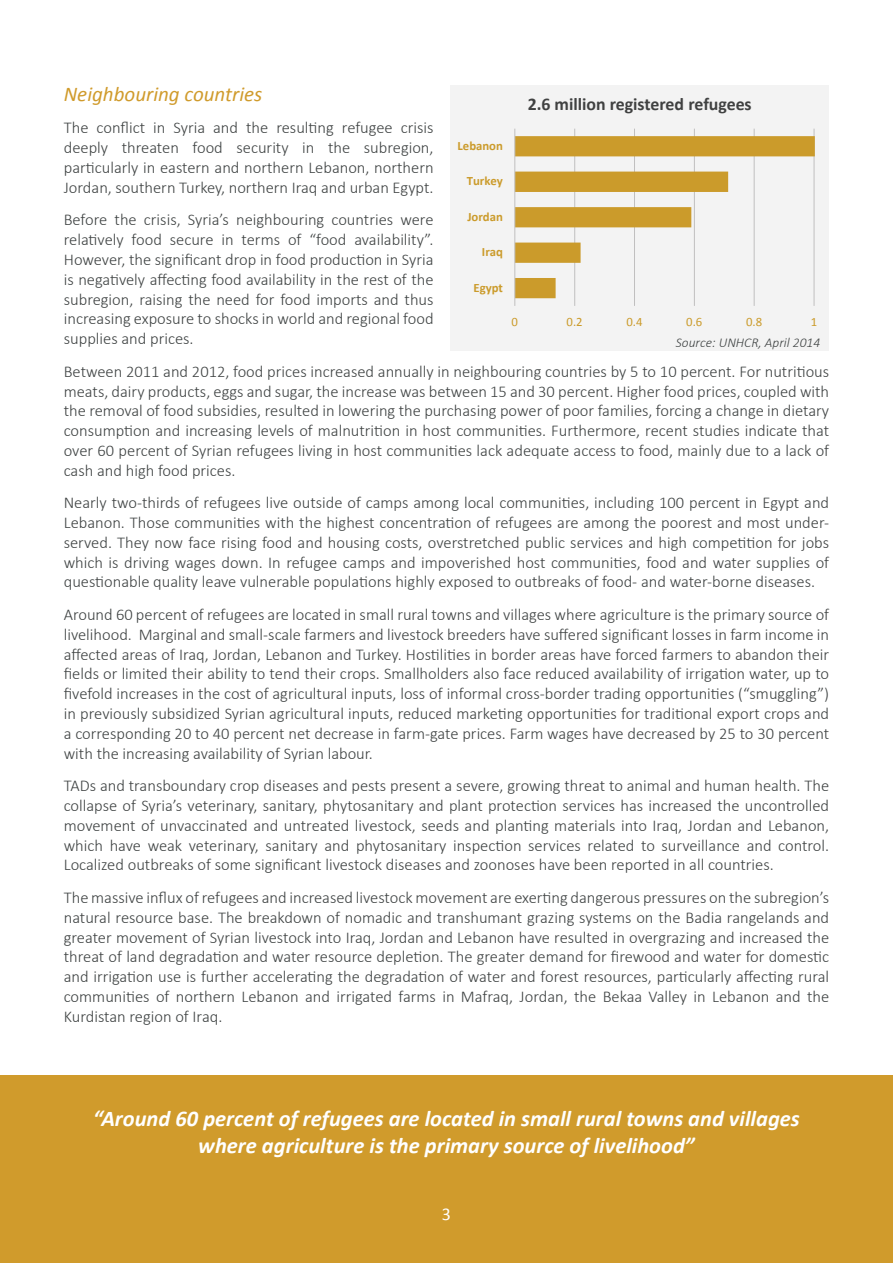
<style>
.page{position:relative;width:893px;height:1263px;background:#fff}
.page>*{position:absolute;margin:0;border:0;box-sizing:border-box;transform-origin:0 0}
.t1{font:italic 700 22.5px/27px "Calibri";color:#fff;text-align:center}
.t2{font:italic 21px "Calibri";color:#d09b2c}
.t3{font:18px "Calibri";color:#fff}
.t4{font:700 17.85px "Calibri";letter-spacing:-.005em;color:#404141}
.t5{font:300 16.5px/19.8px "Calibri";color:#3f4343;text-align:justify}
.t6{font:italic 300 13.5px "Calibri";color:#3f4343}
.t7{font:700 12.75px "Calibri";color:#cb9b2b}
.t8{font:12.75px "Calibri";color:#cb9b2b}
</style>
<div class="page">
<div style="left:451px;top:86px;width:378px;height:250px;background:#f3f3f3"></div>
<hr style="left:574px;top:129px;width:1px;height:177px;background:#c0bfbf">
<hr style="left:634px;top:129px;width:1px;height:177px;background:#c0bfbf">
<hr style="left:694px;top:129px;width:1px;height:177px;background:#c0bfbf">
<hr style="left:754px;top:129px;width:1px;height:177px;background:#c0bfbf">
<hr style="left:814px;top:129px;width:1px;height:177px;background:#c0bfbf">
<svg style="left:515px;top:136px;width:300px;height:162px"></svg>
<hr style="left:514px;top:129px;width:1px;height:177px;background:#c0bfbf">
<div style="left:0;top:1076px;width:893px;height:187px;background:#d09b2c"></div>
<div style="left:451px;top:336px;width:378px;height:15px;background:#f3f3f3"></div>
<p class="t2" style="left:64px;top:79px;width:200px">Neighbouring countries</p>
<p class="t5" style="left:64px;top:118px;width:371px">The conflict in Syria and the resulting refugee crisis deeply threaten food security in the subregion, particularly in eastern and northern Lebanon, northern Jordan, southern Turkey, northern Iraq and urban Egypt.</p>
<p class="t5" style="left:64px;top:210px;width:371px">Before the crisis, Syria’s neighbouring countries were relatively food secure in terms of “food availability”.<br>However, the significant drop in food production in Syria is negatively affecting food availability in the rest of the subregion, raising the need for food imports and thus increasing exposure to shocks in world and regional food supplies and prices.</p>
<p class="t5" style="left:64px;top:361px;width:767px">Between 2011 and 2012, food prices increased annually in neighbouring countries by 5 to 10 percent. For nutritious meats, dairy products, eggs and sugar, the increase was between 15 and 30 percent. Higher food prices, coupled with the removal of food subsidies, resulted in lowering the purchasing power of poor families, forcing a change in dietary consumption and increasing levels of malnutrition in host communities. Furthermore, recent studies indicate that over 60 percent of Syrian refugees living in host communities lack adequate access to food, mainly due to a lack of cash and high food prices.</p>
<p class="t5" style="left:64px;top:493px;width:767px">Nearly two-thirds of refugees live outside of camps among local communities, including 100 percent in Egypt and Lebanon. Those communities with the highest concentration of refugees are among the poorest and most under&shy;served. They now face rising food and housing costs, overstretched public services and high competition for jobs which is driving wages down. In refugee camps and impoverished host communities, food and water supplies of questionable quality leave vulnerable populations highly exposed to outbreaks of food- and water-borne diseases.</p>
<p class="t5" style="left:64px;top:604px;width:767px">Around 60 percent of refugees are located in small rural towns and villages where agriculture is the primary source of livelihood. Marginal and small-scale farmers and livestock breeders have suffered significant losses in farm income in affected areas of Iraq, Jordan, Lebanon and Turkey. Hostilities in border areas have forced farmers to abandon their fields or limited their ability to tend their crops. Smallholders also face reduced availability of irrigation water, up to fivefold increases in the cost of agricultural inputs, loss of informal cross-border trading opportunities (“smuggling”) in previously subsidized Syrian agricultural inputs, reduced marketing opportunities for traditional export crops and a corresponding 20 to 40 percent net decrease in farm-gate prices. Farm wages have decreased by 25 to 30 percent with the increasing availability of Syrian labour.</p>
<p class="t5" style="left:64px;top:776px;width:767px">TADs and transboundary crop diseases and pests present a severe, growing threat to animal and human health. The collapse of Syria’s veterinary, sanitary, phytosanitary and plant protection services has increased the uncontrolled movement of unvaccinated and untreated livestock, seeds and planting materials into Iraq, Jordan and Lebanon, which have weak veterinary, sanitary and phytosanitary inspection services related to surveillance and control.<br>Localized outbreaks of some significant livestock diseases and zoonoses have been reported in all countries.</p>
<p class="t5" style="left:64px;top:887px;width:767px">The massive influx of refugees and increased livestock movement are exerting dangerous pressures on the subregion’s natural resource base. The breakdown of nomadic and transhumant grazing systems on the Badia rangelands and greater movement of Syrian livestock into Iraq, Jordan and Lebanon have resulted in overgrazing and increased the threat of land degradation and water resource depletion. The greater demand for firewood and water for domestic and irrigation use is further accelerating the degradation of water and forest resources, particularly affecting rural communities of northern Lebanon and irrigated farms in Mafraq, Jordan, the Bekaa Valley in Lebanon and the Kurdistan region of Iraq.</p>
<p class="t4" style="left:528px;top:93px;width:226px">2.6 million registered refugees</p>
<p class="t7" style="left:458px;top:138px;width:47px">Lebanon</p>
<p class="t7" style="left:467px;top:173px;width:38px">Turkey</p>
<p class="t7" style="left:467px;top:208px;width:37px">Jordan</p>
<p class="t7" style="left:482px;top:244px;width:23px">Iraq</p>
<p class="t7" style="left:473px;top:279px;width:31px">Egypt</p>
<p class="t8" style="left:512px;top:314px;width:8px">0</p>
<p class="t8" style="left:567px;top:314px;width:18px">0.2</p>
<p class="t8" style="left:626px;top:314px;width:18px">0.4</p>
<p class="t8" style="left:686px;top:314px;width:18px">0.6</p>
<p class="t8" style="left:746px;top:314px;width:18px">0.8</p>
<p class="t8" style="left:811px;top:314px;width:8px">1</p>
<p class="t6" style="left:676px;top:334px;width:146px">Source: UNHCR, April 2014</p>
<h1 class="t1" style="left:93px;top:1105px;width:708px">“Around 60 percent of refugees are located in small rural towns and villages where agriculture is the primary source of livelihood”</h1>
<p class="t3" style="left:442px;top:1203px;width:11px">3</p>
</div>
